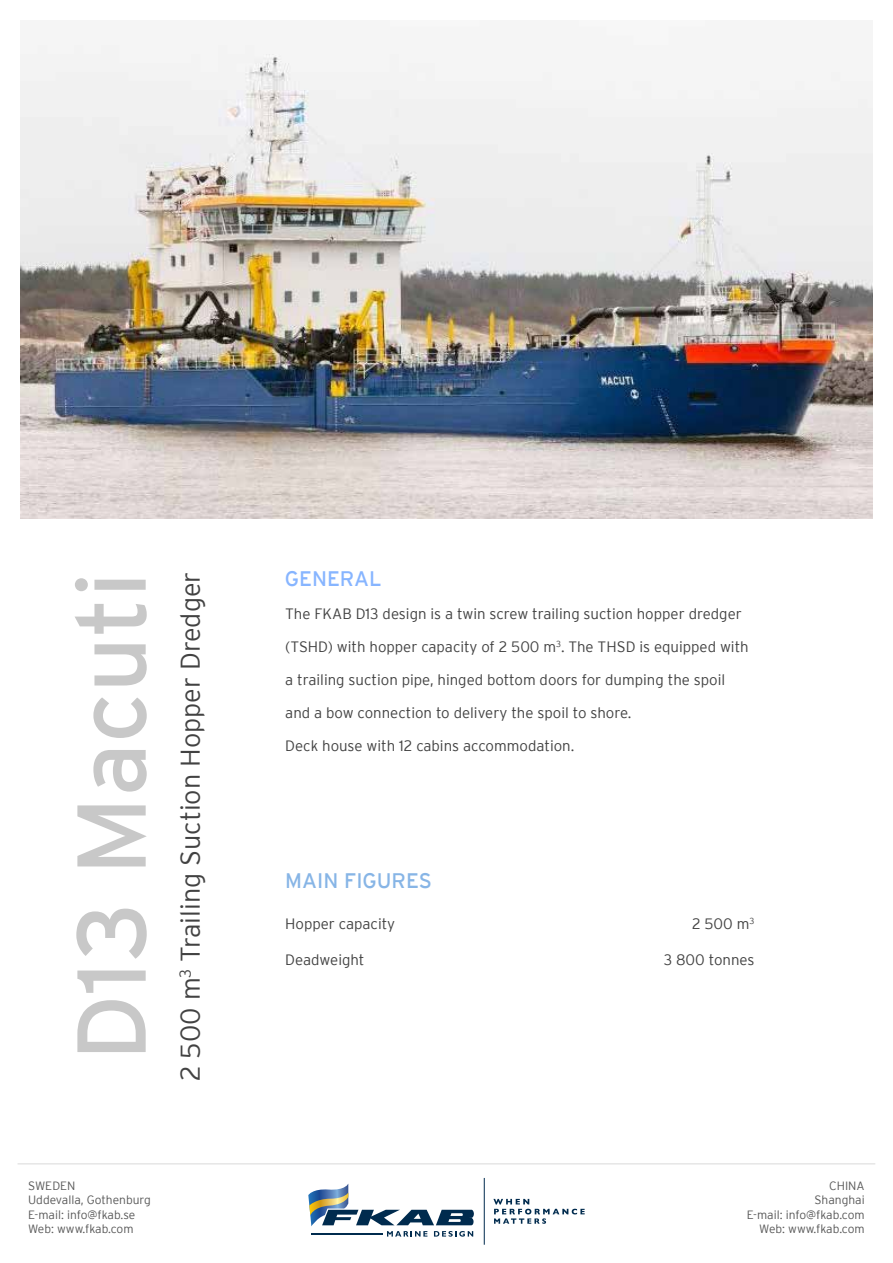
<style>
.page{position:relative;width:893px;height:1263px;background:#fff}
.page>*{position:absolute;margin:0;border:0;box-sizing:border-box;transform-origin:0 0}
.t1{font:97.5px "Interstate";color:#c8c8c8}
.t2{font:300 27px "Interstate";color:#424242}
.t3{font:21px "Interstate";color:#87b5e6}
.t4{font:21px "Interstate";color:#87b5ff}
.t5{font:300 15px "Interstate";color:#424242}
.t6{font:300 12px/14.4px "Interstate";color:#585858;text-align:right}
</style>
<div class="page">
<hr style="left:18px;top:1163px;width:857px;height:1px;background:#e6e6e6">
<hr style="left:484px;top:1178px;width:1px;height:67px;background:#002b4e">
<svg style="left:308px;top:1183px;width:166px;height:54px"></svg>
<svg style="left:493px;top:1199px;width:92px;height:25px"></svg>
<img style="left:21px;top:45px;width:851px;height:474px">
<h1 class="t1" style="left:57px;top:1061px;width:491px;rotate:-90deg">D13 Macuti</h1>
<h2 class="t2" style="left:175px;top:1081px;width:511px;rotate:-90deg">2 500 m<sup>3</sup> Trailing Suction Hopper Dredger</h2>
<p class="t6" style="left:28px;top:1178px;width:124px;text-align:left">SWEDEN<br>Uddevalla, Gothenburg<br>E-mail: info@fkab.se<br>Web: www.fkab.com</p>
<h3 class="t4" style="left:285px;top:566px;width:98px">GENERAL</h3>
<p class="t5" style="left:285px;top:605px;width:458px">The FKAB D13 design is a twin screw trailing suction hopper dredger</p>
<p class="t5" style="left:285px;top:638px;width:465px">(TSHD) with hopper capacity of 2 500 m<sup>3</sup>. The THSD is equipped with</p>
<p class="t5" style="left:285px;top:671px;width:441px">a trailing suction pipe, hinged bottom doors for dumping the spoil</p>
<p class="t5" style="left:285px;top:704px;width:348px">and a bow connection to delivery the spoil to shore.</p>
<p class="t5" style="left:285px;top:737px;width:291px">Deck house with 12 cabins accommodation.</p>
<h3 class="t3" style="left:285px;top:869px;width:148px">MAIN FIGURES</h3>
<p class="t5" style="left:285px;top:915px;width:111px">Hopper capacity</p>
<p class="t5" style="left:285px;top:951px;width:81px">Deadweight</p>
<p class="t5" style="left:692px;top:915px;width:64px">2 500 m<sup>3</sup></p>
<p class="t5" style="left:664px;top:951px;width:92px">3 800 tonnes</p>
<p class="t6" style="left:747px;top:1178px;width:119px">CHINA<br>Shanghai<br>E-mail: info@fkab.com<br>Web: www.fkab.com</p>
</div>
